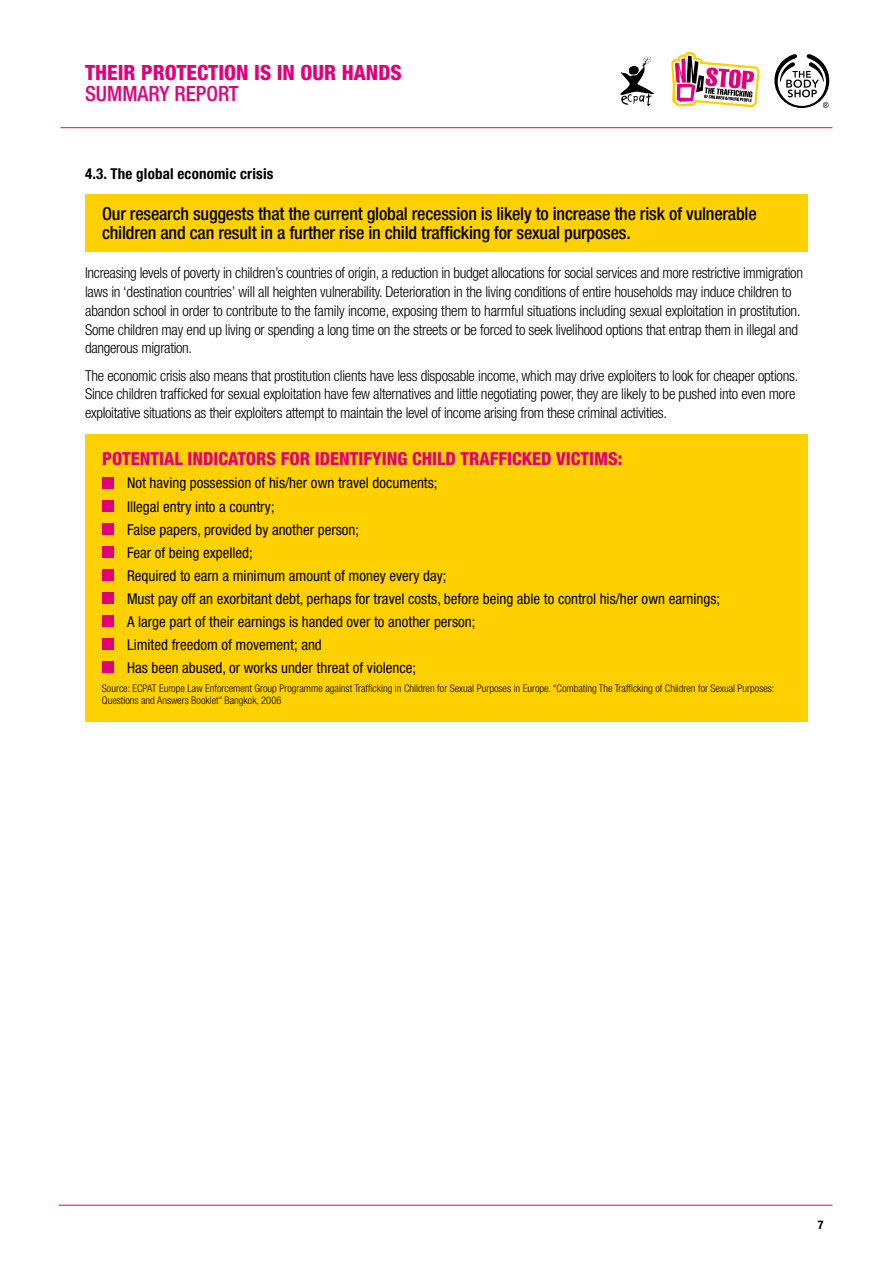
<style>
.page{position:relative;width:893px;height:1263px;background:#fff}
.page>*{position:absolute;margin:0;border:0;box-sizing:border-box;transform-origin:0 0}
.t1{font:800 condensed 21px "Helvetica Neue";color:#e2007a}
.t2{font:500 condensed 21px "Helvetica Neue";color:#e2007a}
.t3{font:500 condensed 18px/19.5px "Helvetica Neue";letter-spacing:-.01em;color:#000}
.t4{font:800 condensed 18px "Helvetica Neue";color:#e2007a}
.t5{font:300 condensed 15px/18.8px "Helvetica Neue";letter-spacing:-.015em;color:#000}
.t6{font:condensed 15px/23px "Helvetica Neue";color:#000}
.t7{font:700 condensed 15px "Helvetica Neue";color:#000}
.t8{font:300 condensed 10.5px/12px "Helvetica Neue";color:#000}
</style>
<div class="page">
<hr style="left:59px;top:1205px;width:773px;height:1px;background:#e2007a">
<svg style="left:774px;top:54px;width:55px;height:54px"></svg>
<svg style="left:620px;top:57px;width:34px;height:49px"></svg>
<svg style="left:671px;top:52px;width:89px;height:55px"></svg>
<hr style="left:60px;top:127px;width:772px;height:1px;background:#e2007a">
<div style="left:85px;top:195px;width:723px;height:57px;background:#ffd100"></div>
<div style="left:85px;top:435px;width:723px;height:287px;background:#ffd100"></div>
<div style="left:102px;top:477px;width:11px;height:11px;background:#e2007a"></div>
<div style="left:102px;top:500px;width:11px;height:11px;background:#e2007a"></div>
<div style="left:102px;top:523px;width:11px;height:11px;background:#e2007a"></div>
<div style="left:102px;top:546px;width:11px;height:11px;background:#e2007a"></div>
<div style="left:102px;top:569px;width:11px;height:11px;background:#e2007a"></div>
<div style="left:102px;top:592px;width:11px;height:11px;background:#e2007a"></div>
<div style="left:102px;top:615px;width:11px;height:11px;background:#e2007a"></div>
<div style="left:102px;top:638px;width:11px;height:11px;background:#e2007a"></div>
<div style="left:102px;top:661px;width:11px;height:11px;background:#e2007a"></div>
<h1 class="t1" style="left:85px;top:59px;width:318px">THEIR PROTECTION IS IN OUR HANDS</h1>
<h1 class="t2" style="left:85px;top:81px;width:155px">Summary Report</h1>
<p class="t7" style="left:85px;top:165px;width:190px">4.3. The global economic crisis</p>
<p class="t3" style="left:102px;top:203px;width:656px">Our research suggests that the current global recession is likely to increase the risk of vulnerable children and can result in a further rise in child trafficking for sexual purposes.</p>
<p class="t5" style="left:85px;top:263px;width:719px">Increasing levels of poverty in children’s countries of origin, a reduction in budget allocations for social services and more restrictive immigration laws in ‘destination countries’ will all heighten vulnerability. Deterioration in the living conditions of entire households may induce children to abandon school in order to contribute to the family income, exposing them to harmful situations including sexual exploitation in prostitution.<br>Some children may end up living or spending a long time on the streets or be forced to seek livelihood options that entrap them in illegal and dangerous migration.</p>
<p class="t5" style="left:85px;top:366px;width:715px">The economic crisis also means that prostitution clients have less disposable income, which may drive exploiters to look for cheaper options.<br>Since children trafficked for sexual exploitation have few alternatives and little negotiating power, they are likely to be pushed into even more exploitative situations as their exploiters attempt to maintain the level of income arising from these criminal activities.</p>
<p class="t4" style="left:102px;top:448px;width:522px">POTENTIAL INDICATORS FOR IDENTIFYING CHILD TRAFFICKED VICTIMS:</p>
<p class="t6" style="left:127px;top:472px;width:594px">Not having possession of his/her own travel documents;<br>Illegal entry into a country;<br>False papers, provided by another person;<br>Fear of being expelled;<br>Required to earn a minimum amount of money every day;<br>Must pay off an exorbitant debt, perhaps for travel costs, before being able to control his/her own earnings; A large part of their earnings is handed over to another person;<br>Limited freedom of movement; and<br>Has been abused, or works under threat of violence;</p>
<p class="t8" style="left:102px;top:682px;width:674px">Source: ECPAT Europe Law Enforcement Group Programme against Trafficking in Children for Sexual Purposes in Europe. “Combating The Trafficking of Children for Sexual Purposes:<br>Questions and Answers Booklet” Bangkok, 2006</p>
</div>
